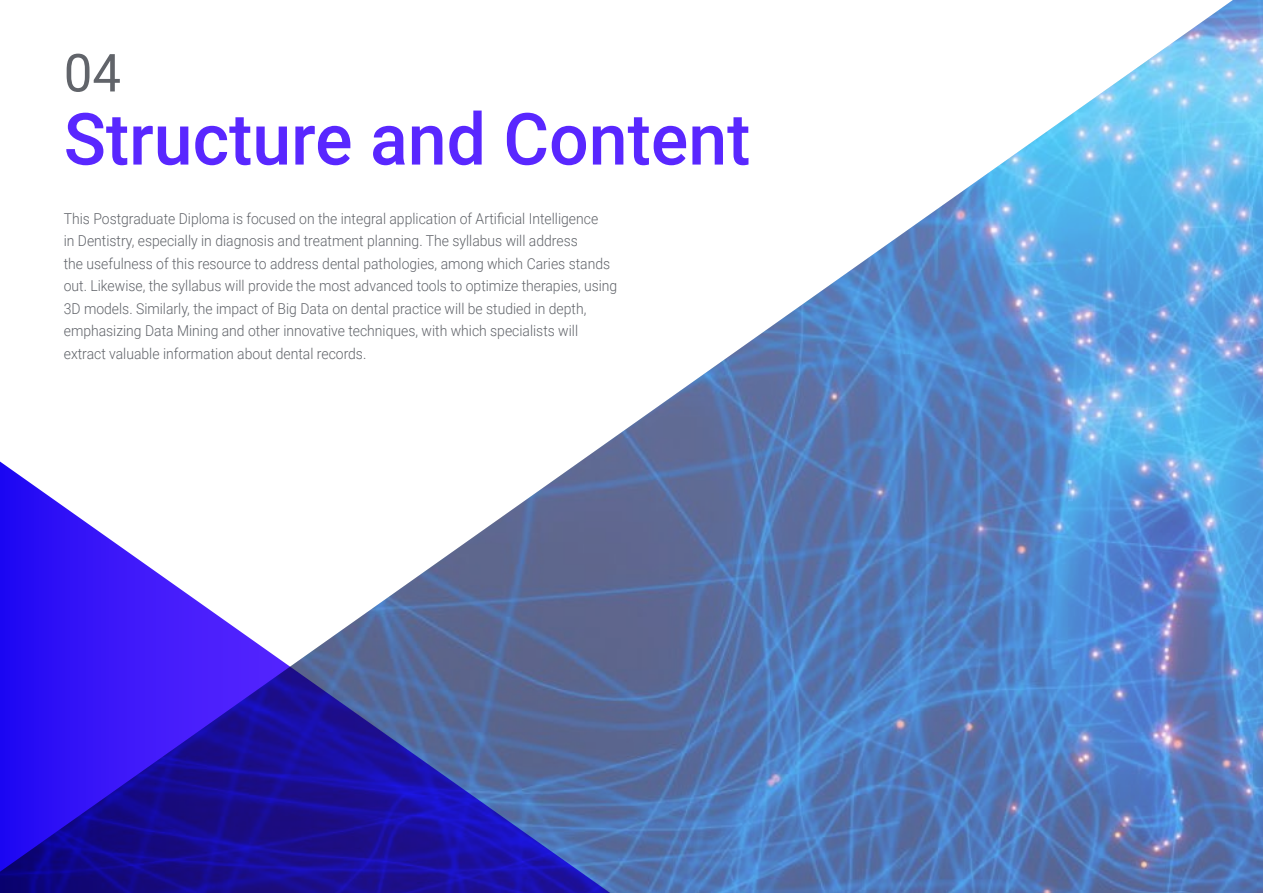
<style>
.page{position:relative;width:1263px;height:893px;background:#fff}
.page>*{position:absolute;margin:0;border:0;box-sizing:border-box;transform-origin:0 0}
.t1{font:500 72px "Roboto";color:#5927ff}
.t2{font:52.5px "Roboto";color:#61646a}
.t3{font:300 15px/22.5px "Roboto";color:#61646a;scale:.93 1}
</style>
<div class="page">
<img style="left:602px;top:0;width:661px;height:893px">
<svg style="left:0;top:446px;width:640px;height:447px"></svg>
<h2 class="t2" style="left:64px;top:36px;width:59px">04</h2>
<h1 class="t1" style="left:64px;top:89px;width:688px">Structure and Content</h1>
<p class="t3" style="left:64px;top:207px;width:597px">This Postgraduate Diploma is focused on the integral application of Artificial Intelligence<br>in Dentistry, especially in diagnosis and treatment planning. The syllabus will address<br>the usefulness of this resource to address dental pathologies, among which Caries stands out. Likewise, the syllabus will provide the most advanced tools to optimize therapies, using 3D models. Similarly, the impact of Big Data on dental practice will be studied in depth, emphasizing Data Mining and other innovative techniques, with which specialists will extract valuable information about dental records.</p>
</div>
